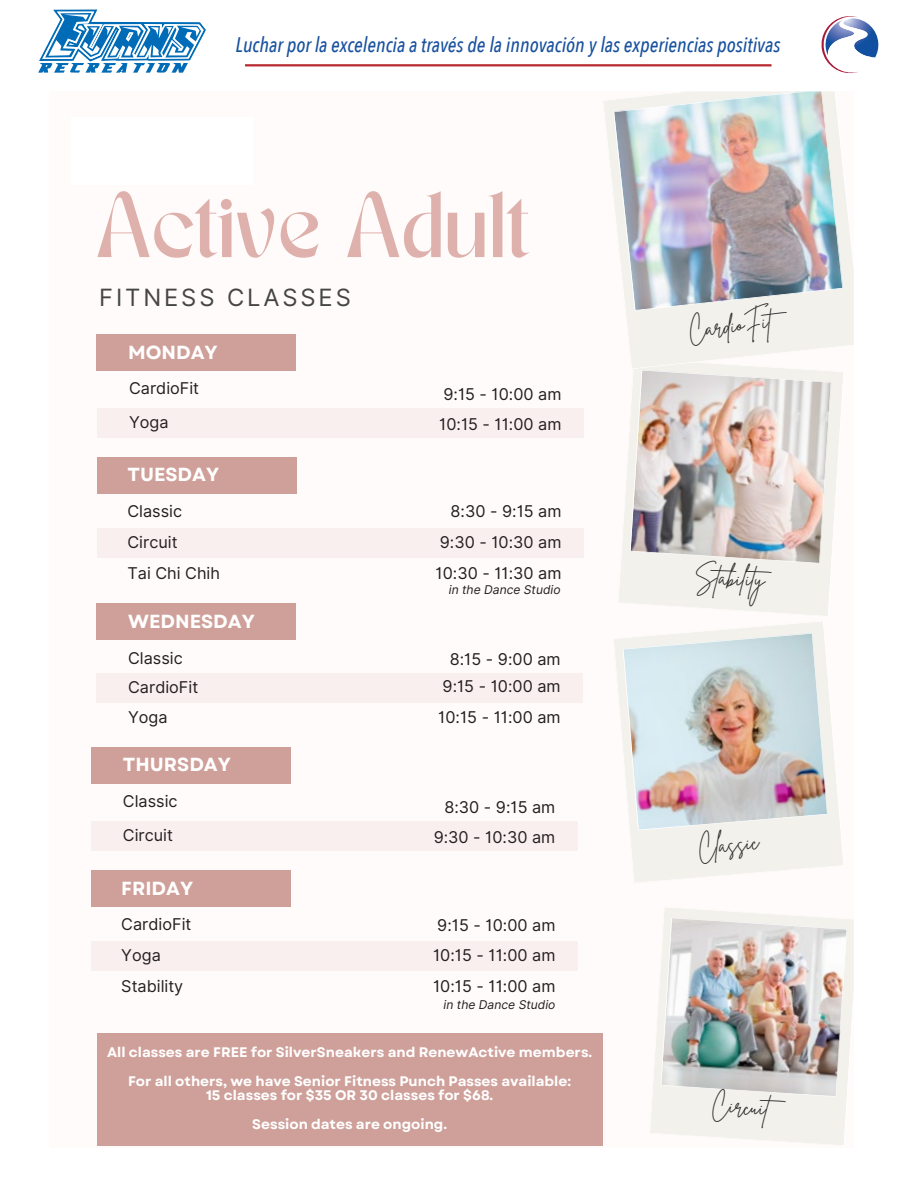
<style>
.page{position:relative;width:918px;height:1188px;background:#fff}
.page>*{position:absolute;margin:0;border:0;box-sizing:border-box;transform-origin:0 0}
.t1{font:65.25px "TAN MERINGUE";color:#deb1ac}
.t2{font:23.85px "Inter";letter-spacing:.12em;color:#454545}
.t3{font:23.1px "Brittany Signature";color:#2e2e2e}
.t4{font:italic 500 21px "Avenir Next Condensed";color:#18519e;scale:.96 1}
.t5{font:700 18.9px "Garet";color:#fff}
.t6{font:16.2px/30.9px "Inter";color:#231f20}
.t7{font:700 13.8px/29.1px "Garet";color:#fff;text-align:center}
.t8{font:italic 12.15px "Inter";color:#231f20}
</style>
<div class="page">
<div style="left:49px;top:91px;width:805px;height:1057px;background:#fffbfb"></div>
<div style="left:97px;top:1034px;width:505px;height:112px;background:#cfa09a"></div>
<div style="left:96px;top:335px;width:200px;height:36px;background:#cfa09a"></div>
<div style="left:96px;top:603px;width:200px;height:36px;background:#cfa09a"></div>
<div style="left:97px;top:408px;width:486px;height:29px;background:#faeded"></div>
<div style="left:96px;top:674px;width:487px;height:29px;background:#faeded"></div>
<svg style="left:633px;top:866px;width:192px;height:16px;fill:#f3f1eb"></svg>
<img style="left:614px;top:622px;width:229px;height:244px">
<svg style="left:619px;top:435px;width:11px;height:168px;fill:#f3f1eb"></svg>
<img style="left:630px;top:369px;width:213px;height:247px">
<svg style="left:650px;top:974px;width:11px;height:159px;fill:#f5f4ef"></svg>
<img style="left:661px;top:908px;width:193px;height:237px">
<svg style="left:626px;top:311px;width:228px;height:58px;fill:#f3f1eb"></svg>
<img style="left:604px;top:91px;width:250px;height:220px">
<div style="left:97px;top:457px;width:200px;height:37px;background:#cfa09a"></div>
<div style="left:97px;top:528px;width:486px;height:29px;background:#faeded"></div>
<div style="left:91px;top:747px;width:200px;height:36px;background:#cfa09a"></div>
<div style="left:91px;top:821px;width:486px;height:29px;background:#faeded"></div>
<div style="left:91px;top:870px;width:200px;height:36px;background:#cfa09a"></div>
<div style="left:91px;top:941px;width:486px;height:30px;background:#faeded"></div>
<div style="left:71px;top:117px;width:181px;height:67px;background:#fff"></div>
<svg style="left:821px;top:16px;width:58px;height:57px"></svg>
<svg style="left:38px;top:10px;width:168px;height:63px"></svg>
<hr style="left:245px;top:64px;width:527px;height:2px;background:#b8292f">
<p class="t4" style="left:236px;top:32px;width:569px">Luchar por la excelencia a través de la innovación y las experiencias positivas</p>
<h1 class="t1" style="left:96px;top:174px;width:435px">Active Adult</h1>
<h2 class="t2" style="left:99px;top:280px;width:253px">FITNESS CLASSES</h2>
<p class="t5" style="left:128px;top:340px;width:91px">MONDAY</p>
<p class="t6" style="left:129px;top:373px;width:72px">CardioFit</p>
<p class="t6" style="left:129px;top:407px;width:41px">Yoga</p>
<p class="t5" style="left:127px;top:463px;width:93px">TUESDAY</p>
<p class="t6" style="left:127px;top:496px;width:94px">Classic<br>Circuit<br>Tai Chi Chih</p>
<p class="t5" style="left:128px;top:610px;width:128px">WEDNESDAY</p>
<p class="t6" style="left:128px;top:643px;width:56px">Classic</p>
<p class="t6" style="left:128px;top:673px;width:72px;line-height:29.2px">CardioFit<br>Yoga</p>
<p class="t5" style="left:123px;top:752px;width:109px">THURSDAY</p>
<p class="t6" style="left:123px;top:784px;width:56px;line-height:33.9px">Classic<br>Circuit</p>
<p class="t5" style="left:121px;top:876px;width:73px">FRIDAY</p>
<p class="t6" style="left:121px;top:909px;width:72px">CardioFit<br>Yoga<br>Stability</p>
<p class="t6" style="left:443px;top:379px;width:120px">9:15 - 10:00 am</p>
<p class="t6" style="left:439px;top:408px;width:124px">10:15 - 11:00 am</p>
<p class="t6" style="left:451px;top:496px;width:113px">8:30 - 9:15 am</p>
<p class="t6" style="left:440px;top:527px;width:123px">9:30 - 10:30 am</p>
<p class="t6" style="left:436px;top:558px;width:127px">10:30 - 11:30 am</p>
<p class="t8" style="left:449px;top:581px;width:113px">in the Dance Studio</p>
<p class="t6" style="left:450px;top:643px;width:112px">8:15 - 9:00 am</p>
<p class="t6" style="left:443px;top:671px;width:120px">9:15 - 10:00 am</p>
<p class="t6" style="left:438px;top:702px;width:124px">10:15 - 11:00 am</p>
<p class="t6" style="left:444px;top:791px;width:113px">8:30 - 9:15 am</p>
<p class="t6" style="left:434px;top:822px;width:123px">9:30 - 10:30 am</p>
<p class="t6" style="left:437px;top:909px;width:120px">9:15 - 10:00 am</p>
<p class="t6" style="left:433px;top:940px;width:124px">10:15 - 11:00 am</p>
<p class="t6" style="left:433px;top:971px;width:124px">10:15 - 11:00 am</p>
<p class="t8" style="left:444px;top:996px;width:113px">in the Dance Studio</p>
<p class="t7" style="left:107px;top:1038px;width:487px">All classes are FREE for SilverSneakers and RenewActive members.<br>For all others, we have Senior Fitness Punch Passes available:</p>
<p class="t7" style="left:206px;top:1081px;width:289px">15 classes for $35 OR 30 classes for $68.<br>Session dates are ongoing.</p>
<h3 class="t3" style="left:687px;top:315px;width:84px;rotate:-6deg">CardioFit</h3>
<h3 class="t3" style="left:696px;top:561px;width:72px;rotate:3deg">Stability</h3>
<h3 class="t3" style="left:696px;top:833px;width:63px;rotate:-6deg">Classic</h3>
<h3 class="t3" style="left:713px;top:1090px;width:58px;rotate:3deg">Circuit</h3>
</div>
